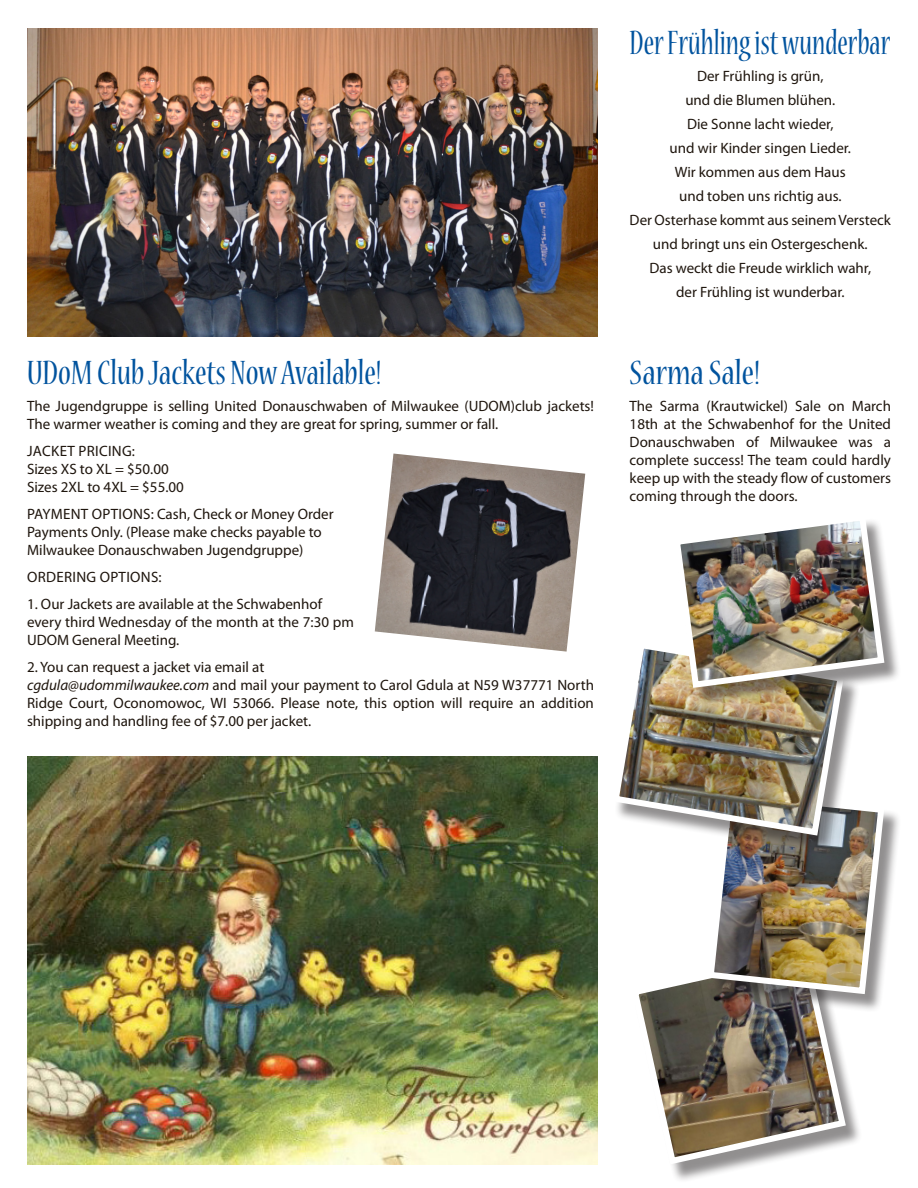
<style>
.page{position:relative;width:918px;height:1188px;background:#fff}
.page>*{position:absolute;margin:0;border:0;box-sizing:border-box;transform-origin:0 0}
.Text{font:condensed 37.5px "Nueva Std";color:#01539e;scale:.94 1}
.Text-2{font:condensed 37.5px "Nueva Std";color:#01539e;scale:.85 1}
.Text-3{font:condensed 37.5px "Nueva Std";color:#01539e}
.Text-4{font:15px/18px "Myriad Pro";color:#1e150d}
.Text-5{font:15px "Myriad Pro";letter-spacing:.02em;color:#1e150d}
.s1{font-style:italic}
</style>
<div class="page">
<div style="left:634px;top:955px;width:229px;height:228px;background:#231f20;opacity:.5"></div>
<img style="left:634px;top:955px;width:215px;height:213px">
<div style="left:709px;top:794px;width:193px;height:219px;background:#231f20;opacity:.5"></div>
<img style="left:704px;top:794px;width:184px;height:203px">
<img style="left:375px;top:454px;width:210px;height:198px">
<img style="left:27px;top:28px;width:570px;height:308px">
<div style="left:614px;top:645px;width:247px;height:209px;background:#231f20;opacity:.5"></div>
<img style="left:614px;top:645px;width:233px;height:194px">
<div style="left:675px;top:518px;width:227px;height:189px;background:#231f20;opacity:.5"></div>
<img style="left:670px;top:518px;width:218px;height:173px">
<img style="left:27px;top:756px;width:570px;height:408px">
<p class="Text" style="left:27px;top:356px;width:379px">UDoM Club Jackets Now Available!</p>
<p class="Text-4" style="left:27px;top:397px;width:569px">The Jugendgruppe is selling United Donauschwaben of Milwaukee (UDOM)club jackets!<br>The warmer weather is coming and they are great for spring, summer or fall.</p>
<p class="Text-5" style="left:27px;top:442px;width:109px">JACKET PRICING:</p>
<p class="Text-4" style="left:27px;top:460px;width:143px">Sizes XS to XL = $50.00</p>
<p class="Text-4" style="left:27px;top:478px;width:158px">Sizes 2XL to 4XL = $55.00</p>
<p class="Text-4" style="left:27px;top:505px;width:308px">PAYMENT OPTIONS: Cash, Check or Money Order</p>
<p class="Text-4" style="left:27px;top:523px;width:296px">Payments Only. (Please make checks payable to</p>
<p class="Text-4" style="left:27px;top:541px;width:278px">Milwaukee Donauschwaben Jugendgruppe)</p>
<p class="Text-5" style="left:27px;top:568px;width:136px">ORDERING OPTIONS:</p>
<p class="Text-4" style="left:27px;top:595px;width:297px">1. Our Jackets are available at the Schwabenhof</p>
<p class="Text-4" style="left:27px;top:613px;width:328px">every third Wednesday of the month at the 7:30 pm<br>UDOM General Meeting.</p>
<p class="Text-4" style="left:27px;top:658px;width:239px">2. You can request a jacket via email at</p>
<p class="Text-4" style="left:27px;top:676px;width:569px;text-align:justify"><span class="s1">cgdula@udommilwaukee.com</span> and mail your payment to Carol Gdula at N59 W37771 North Ridge Court, Oconomowoc, WI 53066. Please note, this option will require an addition shipping and handling fee of $7.00 per jacket.</p>
<p class="Text-2" style="left:630px;top:25px;width:308px">Der Frühling ist wunderbar</p>
<p class="Text-4" style="left:697px;top:66px;width:128px">Der Frühling is grün,</p>
<p class="Text-4" style="left:685px;top:90px;width:151px">und die Blumen blühen.</p>
<p class="Text-4" style="left:687px;top:114px;width:148px">Die Sonne lacht wieder,</p>
<p class="Text-4" style="left:670px;top:138px;width:183px">und wir Kinder singen Lieder.</p>
<p class="Text-4" style="left:675px;top:162px;width:172px">Wir kommen aus dem Haus</p>
<p class="Text-4" style="left:679px;top:186px;width:164px">und toben uns richtig aus.</p>
<p class="Text-4" style="left:630px;top:210px;width:263px">Der Osterhase kommt aus seinem Versteck</p>
<p class="Text-4" style="left:653px;top:234px;width:216px">und bringt uns ein Ostergeschenk.</p>
<p class="Text-4" style="left:649px;top:258px;width:223px">Das weckt die Freude wirklich wahr,</p>
<p class="Text-4" style="left:676px;top:282px;width:170px">der Frühling ist wunderbar.</p>
<p class="Text-3" style="left:630px;top:356px;width:132px">Sarma Sale!</p>
<p class="Text-4" style="left:630px;top:397px;width:263px;text-align:justify">The Sarma (Krautwickel) Sale on March 18th at the Schwabenhof for the United Donauschwaben of Milwaukee was a complete success! The team could hardly keep up with the steady flow of customers coming through the doors.</p>
</div>
